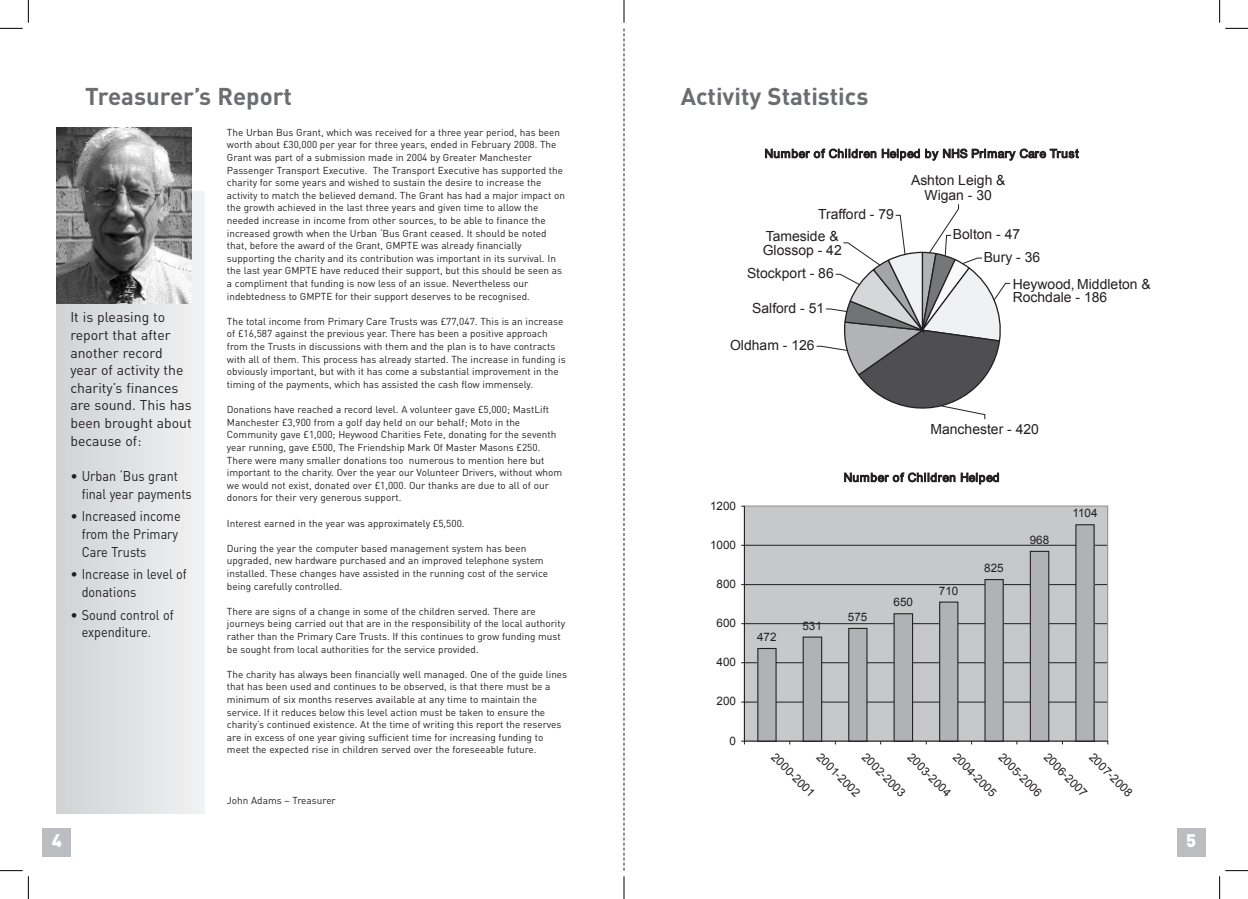
<style>
.page{position:relative;width:1248px;height:899px;background:#fff}
.page>*{position:absolute;margin:0;border:0;box-sizing:border-box;transform-origin:0 0}
.t1{font:700 24px "DIN";color:#6c6d70}
.t2{font:900 18px "DIN";color:#fff}
.t3{font:14px/17.6px "DIN";color:#231f20}
.t4{font:13.9px/15.2px "Arial";color:#231f20}
.t5{font:12px "Arial";letter-spacing:.05em;color:#231f20}
.t6{font:11.7px/12.7px "Arial";color:#231f20;text-align:center}
.t7{font:10px/12.6px "DIN";color:#231f20}
</style>
<div class="page">
<div style="left:57px;top:191px;width:147px;height:623px;background:linear-gradient(to right,#d0d1d4,#f1f2f3)"></div>
<svg style="left:623px;top:876px;width:1px;height:23px"></svg>
<svg style="left:0;top:0;width:29px;height:29px"></svg>
<svg style="left:0;top:870px;width:29px;height:29px"></svg>
<svg style="left:1219px;top:0;width:28px;height:29px"></svg>
<svg style="left:1219px;top:870px;width:28px;height:29px"></svg>
<div style="left:43px;top:828px;width:28px;height:28px;background:#bcbdc0"></div>
<div style="left:1176px;top:828px;width:29px;height:28px;background:#bcbdc0"></div>
<img style="left:57px;top:128px;width:135px;height:175px">
<div style="left:744px;top:506px;width:363px;height:235px;background:#c7c8ca"></div>
<hr style="left:744px;top:701px;width:363px;height:1px;background:#231f20">
<hr style="left:744px;top:662px;width:363px;height:1px;background:#231f20">
<hr style="left:744px;top:623px;width:363px;height:1px;background:#231f20">
<hr style="left:744px;top:584px;width:363px;height:1px;background:#231f20">
<hr style="left:744px;top:545px;width:363px;height:1px;background:#231f20">
<div style="left:743px;top:505px;width:365px;height:236px;border:1px solid #949393"></div>
<div style="left:757px;top:648px;width:19px;height:93px;background:#b1b2b5"></div>
<div style="left:757px;top:648px;width:19px;height:93px;border:1px solid #231f20"></div>
<div style="left:803px;top:637px;width:18px;height:104px;background:#b1b2b5"></div>
<div style="left:802px;top:636px;width:20px;height:105px;border:1px solid #231f20"></div>
<div style="left:848px;top:628px;width:18px;height:113px;background:#b1b2b5"></div>
<div style="left:848px;top:628px;width:19px;height:113px;border:1px solid #231f20"></div>
<div style="left:894px;top:613px;width:18px;height:128px;background:#b1b2b5"></div>
<div style="left:893px;top:613px;width:20px;height:128px;border:1px solid #231f20"></div>
<div style="left:939px;top:602px;width:18px;height:139px;background:#b1b2b5"></div>
<div style="left:939px;top:601px;width:19px;height:140px;border:1px solid #231f20"></div>
<div style="left:984px;top:579px;width:19px;height:162px;background:#b1b2b5"></div>
<div style="left:1030px;top:551px;width:18px;height:190px;background:#b1b2b5"></div>
<div style="left:1029px;top:551px;width:20px;height:190px;border:1px solid #231f20"></div>
<div style="left:1075px;top:525px;width:18px;height:216px;background:#b1b2b5"></div>
<hr style="left:744px;top:506px;width:1px;height:235px;background:#231f20">
<hr style="left:744px;top:741px;width:363px;height:1px;background:#231f20">
<svg style="left:623px;top:0;width:1px;height:870px"></svg>
<svg style="left:816px;top:204px;width:194px;height:216px"></svg>
<h1 class="t1" style="left:85px;top:82px;width:208px">Treasurer’s Report</h1>
<h1 class="t1" style="left:680px;top:82px;width:189px">Activity Statistics</h1>
<h3 class="t3" style="left:70px;top:310px;width:123px">It is pleasing to report that after another record year of activity the charity’s finances are sound. This has been brought about because of:</h3>
<h3 class="t3" style="left:82px;top:469px;width:112px;text-indent:-11px">• Urban ‘Bus grant final year payments</h3>
<h3 class="t3" style="left:82px;top:509px;width:100px;text-indent:-11px">• Increased income from the Primary<br>Care Trusts</h3>
<h3 class="t3" style="left:82px;top:567px;width:107px;text-indent:-11px">• Increase in level of donations</h3>
<h3 class="t3" style="left:82px;top:607px;width:93px;text-indent:-11px">• Sound control of expenditure.</h3>
<p class="t7" style="left:227px;top:127px;width:340px">The Urban Bus Grant, which was received for a three year period, has been worth about £30,000 per year for three years, ended in February 2008. The Grant was part of a submission made in 2004 by Greater Manchester Passenger Transport Executive. The Transport Executive has supported the charity for some years and wished to sustain the desire to increase the activity to match the believed demand. The Grant has had a major impact on the growth achieved in the last three years and given time to allow the needed increase in income from other sources, to be able to finance the increased growth when the Urban ‘Bus Grant ceased. It should be noted that, before the award of the Grant, GMPTE was already financially supporting the charity and its contribution was important in its survival. In the last year GMPTE have reduced their support, but this should be seen as a compliment that funding is now less of an issue. Nevertheless our indebtedness to GMPTE for their support deserves to be recognised.</p>
<p class="t7" style="left:227px;top:316px;width:340px">The total income from Primary Care Trusts was £77,047. This is an increase of £16,587 against the previous year. There has been a positive approach from the Trusts in discussions with them and the plan is to have contracts with all of them. This process has already started. The increase in funding is obviously important, but with it has come a substantial improvement in the timing of the payments, which has assisted the cash flow immensely.</p>
<p class="t7" style="left:227px;top:404px;width:337px">Donations have reached a record level. A volunteer gave £5,000; MastLift Manchester £3,900 from a golf day held on our behalf; Moto in the Community gave £1,000; Heywood Charities Fete, donating for the seventh year running, gave £500, The Friendship Mark Of Master Masons £250.<br>There were many smaller donations too numerous to mention here but important to the charity. Over the year our Volunteer Drivers, without whom we would not exist, donated over £1,000. Our thanks are due to all of our donors for their very generous support.</p>
<p class="t7" style="left:227px;top:518px;width:239px">Interest earned in the year was approximately £5,500.</p>
<p class="t7" style="left:227px;top:543px;width:322px">During the year the computer based management system has been upgraded, new hardware purchased and an improved telephone system installed. These changes have assisted in the running cost of the service being carefully controlled.</p>
<p class="t7" style="left:227px;top:606px;width:340px">There are signs of a change in some of the children served. There are journeys being carried out that are in the responsibility of the local authority rather than the Primary Care Trusts. If this continues to grow funding must be sought from local authorities for the service provided.</p>
<p class="t7" style="left:227px;top:669px;width:342px">The charity has always been financially well managed. One of the guide lines that has been used and continues to be observed, is that there must be a minimum of six months reserves available at any time to maintain the service. If it reduces below this level action must be taken to ensure the charity’s continued existence. At the time of writing this report the reserves are in excess of one year giving sufficient time for increasing funding to meet the expected rise in children served over the foreseeable future.</p>
<p class="t7" style="left:227px;top:795px;width:110px">John Adams – Treasurer</p>
<p class="t5" style="left:764px;top:146px;width:315px">Number of Children Helped by NHS Primary Care Trust</p>
<h3 class="t4" style="left:765px;top:204px;width:130px;line-height:21.2px;text-indent:52px">Trafford - 79<br>Tameside &amp;</h3>
<h3 class="t4" style="left:747px;top:238px;width:96px;line-height:23.3px;text-indent:16px">Glossop - 42<br>Stockport - 86</h3>
<h3 class="t4" style="left:752px;top:300px;width:74px">Salford - 51</h3>
<h3 class="t4" style="left:730px;top:338px;width:86px">Oldham - 126</h3>
<p class="t6" style="left:788px;top:226px;width:81px;line-height:19.5px;text-align:left;text-indent:13px">Glossop - 42<br>Stockport - 86</p>
<p class="t6" style="left:773px;top:309px;width:72px">Oldham - 126</p>
<p class="t6" style="left:925px;top:171px;width:81px">Ashton Leigh &amp;<br>Wigan - 30</p>
<h3 class="t4" style="left:910px;top:173px;width:96px;text-align:center">Ashton Leigh &amp;<br>Wigan - 30</h3>
<h3 class="t4" style="left:952px;top:227px;width:69px">Bolton - 47</h3>
<h3 class="t4" style="left:983px;top:250px;width:58px">Bury - 36</h3>
<h3 class="t4" style="left:1012px;top:278px;width:140px;line-height:12.9px">Heywood, Middleton &amp;<br>Rochdale - 186</h3>
<h3 class="t4" style="left:930px;top:421px;width:110px">Manchester - 420</h3>
<p class="t6" style="left:710px;top:499px;width:27px">1200</p>
<p class="t6" style="left:710px;top:538px;width:27px">1000</p>
<p class="t6" style="left:716px;top:577px;width:21px">800</p>
<p class="t6" style="left:716px;top:616px;width:21px">600</p>
<p class="t6" style="left:716px;top:655px;width:21px">400</p>
<p class="t6" style="left:716px;top:695px;width:21px">200</p>
<p class="t6" style="left:729px;top:734px;width:8px">0</p>
<p class="t5" style="left:843px;top:470px;width:157px">Number of Children Helped</p>
<p class="t6" style="left:757px;top:630px;width:21px">472</p>
<p class="t6" style="left:802px;top:619px;width:21px">531</p>
<p class="t6" style="left:847px;top:610px;width:21px">575</p>
<p class="t6" style="left:893px;top:595px;width:21px">650</p>
<p class="t6" style="left:938px;top:584px;width:21px">710</p>
<p class="t6" style="left:984px;top:561px;width:21px">825</p>
<p class="t6" style="left:1029px;top:533px;width:21px">968</p>
<p class="t6" style="left:1072px;top:507px;width:27px">1104</p>
<p class="t6" style="left:778px;top:750px;width:57px;rotate:45deg">2000-2001</p>
<p class="t6" style="left:823px;top:750px;width:57px;rotate:45deg">2001-2002</p>
<p class="t6" style="left:868px;top:750px;width:57px;rotate:45deg">2002-2003</p>
<p class="t6" style="left:914px;top:750px;width:57px;rotate:45deg">2003-2004</p>
<p class="t6" style="left:959px;top:750px;width:57px;rotate:45deg">2004-2005</p>
<p class="t6" style="left:1005px;top:750px;width:57px;rotate:45deg">2005-2006</p>
<p class="t6" style="left:1050px;top:750px;width:57px;rotate:45deg">2006-2007</p>
<p class="t6" style="left:1095px;top:750px;width:57px;rotate:45deg">2007-2008</p>
<h2 class="t2" style="left:52px;top:830px;width:12px">4</h2>
<h2 class="t2" style="left:1186px;top:830px;width:12px">5</h2>
</div>
